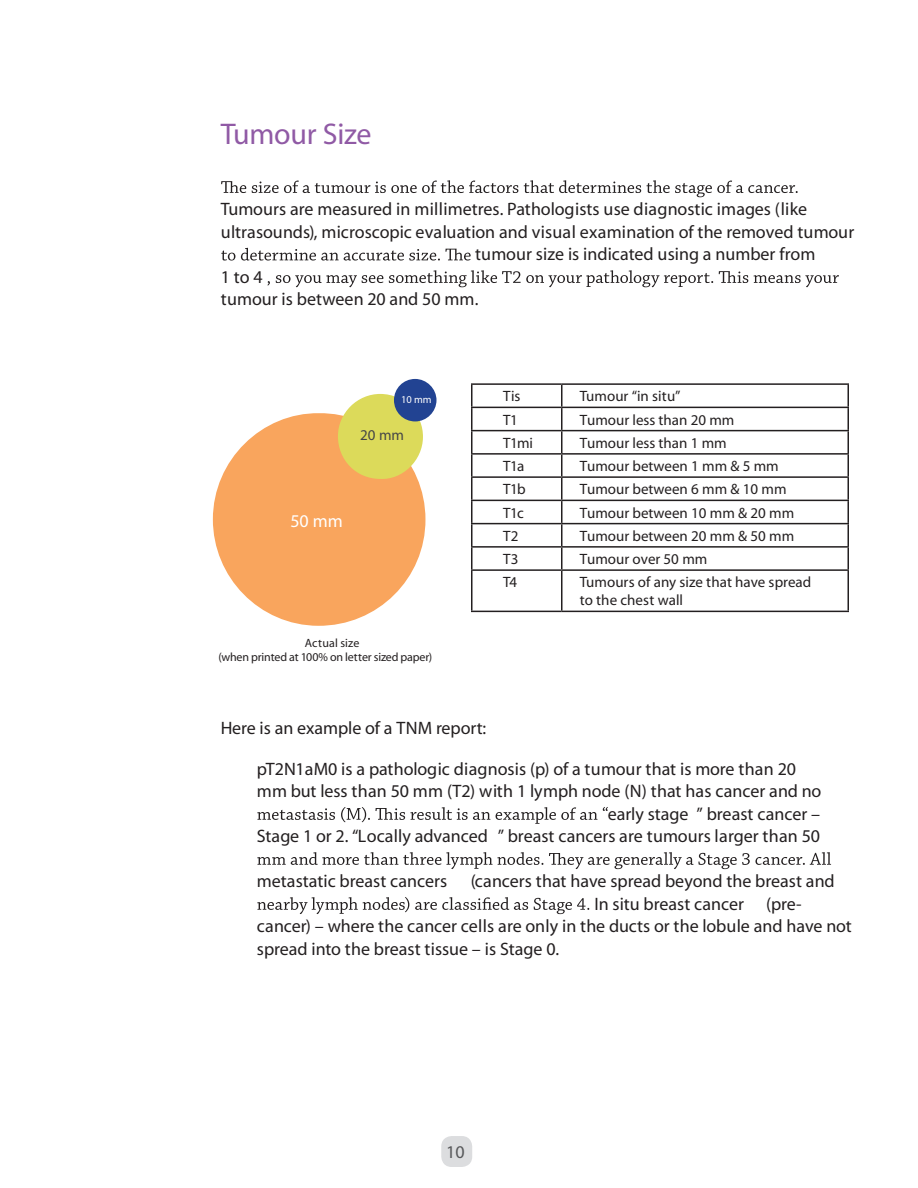
<style>
.page{position:relative;width:918px;height:1188px;background:#fff}
.page>*{position:absolute;margin:0;border:0;box-sizing:border-box;transform-origin:0 0}
.t1{font:30px "Avenir Next Rounded Pro";letter-spacing:-.01em;color:#905aa5}
.t2{font:18px/22.5px "Chaparral Pro";color:#231f20}
.t3{font:700 18px "Chaparral Pro";color:#231f20}
.t4{font:italic 18px "Chaparral Pro";color:#231f20}
.t5{font:18px "Avenir Next Rounded Pro Med It";color:#fff}
.t6{font:italic 18px "Avenir Next Rounded Pro";color:#57585a}
.t7{font:15px/18px "Avenir Next Rounded Pro";color:#231f20}
.t8{font:15px "Avenir Next Rounded Pro Med It";color:#454647}
.t9{font:italic 12px/14.4px "Avenir Next Rounded Pro";letter-spacing:-.01em;color:#231f20}
.t10{font:10.5px "Avenir Next Rounded Pro Med It";color:#fff}
.s1{font-weight:700}
.s2{font-weight:400}
</style>
<div class="page">
<div style="left:441px;top:1136px;width:31px;height:31px;background:#dcdddf;border-radius:10px"></div>
<svg style="left:221px;top:180px;width:577px;height:17px"></svg>
<svg style="left:221px;top:248px;width:250px;height:13px"></svg>
<svg style="left:267px;top:270px;width:572px;height:17px"></svg>
<hr style="left:471px;top:383px;width:91px;height:2px;background:#231f20">
<hr style="left:562px;top:383px;width:287px;height:2px;background:#231f20">
<hr style="left:471px;top:407px;width:91px;height:1px;background:#231f20">
<hr style="left:562px;top:407px;width:287px;height:1px;background:#231f20">
<hr style="left:471px;top:430px;width:91px;height:1px;background:#231f20">
<hr style="left:562px;top:430px;width:287px;height:1px;background:#231f20">
<hr style="left:471px;top:453px;width:91px;height:2px;background:#231f20">
<hr style="left:562px;top:453px;width:287px;height:2px;background:#231f20">
<hr style="left:471px;top:476px;width:91px;height:2px;background:#231f20">
<hr style="left:562px;top:476px;width:287px;height:2px;background:#231f20">
<hr style="left:471px;top:500px;width:91px;height:1px;background:#231f20">
<hr style="left:562px;top:500px;width:287px;height:1px;background:#231f20">
<hr style="left:471px;top:523px;width:91px;height:1px;background:#231f20">
<hr style="left:562px;top:523px;width:287px;height:1px;background:#231f20">
<hr style="left:471px;top:546px;width:91px;height:2px;background:#231f20">
<svg style="left:471px;top:385px;width:1px;height:184px"></svg>
<hr style="left:562px;top:546px;width:287px;height:2px;background:#231f20">
<svg style="left:561px;top:385px;width:1px;height:184px"></svg>
<svg style="left:848px;top:385px;width:1px;height:184px"></svg>
<hr style="left:471px;top:569px;width:91px;height:2px;background:#231f20">
<hr style="left:471px;top:571px;width:1px;height:40px;background:#231f20">
<hr style="left:562px;top:569px;width:287px;height:2px;background:#231f20">
<hr style="left:561px;top:571px;width:1px;height:40px;background:#231f20">
<hr style="left:848px;top:571px;width:1px;height:40px;background:#231f20">
<hr style="left:471px;top:611px;width:91px;height:1px;background:#231f20">
<hr style="left:562px;top:611px;width:287px;height:1px;background:#231f20">
<svg style="left:213px;top:413px;width:213px;height:213px;fill:#f9a55d"></svg>
<svg style="left:338px;top:394px;width:85px;height:86px;background:#e1d769"></svg>
<div style="left:394px;top:379px;width:43px;height:42px;background:#224392;border-radius:50%"></div>
<svg style="left:257px;top:807px;width:351px;height:17px"></svg>
<svg style="left:257px;top:852px;width:574px;height:17px"></svg>
<svg style="left:257px;top:897px;width:332px;height:17px"></svg>
<h1 class="t1" style="left:221px;top:119px;width:152px">Tumour Size</h1>
<p class="t2" style="left:221px;top:199px;width:635px">Tumours are measured in millimetres. Pathologists use diagnostic images (like ultrasounds), microscopic evaluation and visual examination of the removed tumour</p>
<p class="t3" style="left:475px;top:245px;width:342px">tumour size is indicated using a number from</p>
<p class="t3" style="left:221px;top:268px;width:43px">1 to 4</p>
<p class="t2" style="left:221px;top:289px;width:259px">tumour is between 20 and 50 mm.</p>
<p class="t10" style="left:401px;top:394px;width:32px">10 mm</p>
<p class="t8" style="left:360px;top:427px;width:45px">20 mm</p>
<p class="t5" style="left:290px;top:512px;width:54px">50 mm</p>
<p class="t9" style="left:219px;top:636px;width:215px;text-indent:86px">Actual size<br>(when printed at 100% on letter sized paper)</p>
<p class="t7" style="left:503px;top:388px;width:19px">Tis</p>
<p class="t7" style="left:580px;top:388px;width:102px">Tumour “in situ”</p>
<p class="t7" style="left:503px;top:411px;width:16px">T1</p>
<p class="t7" style="left:580px;top:411px;width:156px">Tumour less than 20 mm</p>
<p class="t7" style="left:503px;top:435px;width:31px">T1mi</p>
<p class="t7" style="left:580px;top:435px;width:149px">Tumour less than 1 mm</p>
<p class="t7" style="left:503px;top:458px;width:23px">T1a</p>
<p class="t7" style="left:580px;top:458px;width:201px">Tumour between 1 mm &amp; 5 mm</p>
<p class="t7" style="left:503px;top:481px;width:24px">T1b</p>
<p class="t7" style="left:580px;top:481px;width:208px">Tumour between 6 mm &amp; 10 mm</p>
<p class="t7" style="left:503px;top:504px;width:22px">T1c</p>
<p class="t7" style="left:580px;top:504px;width:216px">Tumour between 10 mm &amp; 20 mm</p>
<p class="t7" style="left:503px;top:528px;width:17px">T2</p>
<p class="t7" style="left:580px;top:528px;width:216px">Tumour between 20 mm &amp; 50 mm</p>
<p class="t7" style="left:503px;top:551px;width:17px">T3</p>
<p class="t7" style="left:580px;top:551px;width:129px">Tumour over 50 mm</p>
<p class="t7" style="left:503px;top:574px;width:16px">T4</p>
<p class="t7" style="left:580px;top:574px;width:233px">Tumours of any size that have spread to the chest wall</p>
<p class="t4" style="left:221px;top:719px;width:267px">Here is an example of a TNM report:</p>
<p class="t2" style="left:257px;top:758px;width:541px">pT2N1aM0 is a pathologic diagnosis (p) of a tumour that is more than 20</p>
<p class="t2" style="left:257px;top:781px;width:566px">mm but less than 50 mm (T2) with 1 lymph node (N) that has cancer and no</p>
<p class="t2" style="left:608px;top:803px;width:214px"><span class="s1">early stage</span> ” breast cancer –</p>
<p class="t2" style="left:257px;top:826px;width:565px">Stage 1 or 2. “<span class="s1">Locally advanced</span> ” breast cancers are tumours larger than 50</p>
<p class="t3" style="left:257px;top:872px;width:192px">metastatic breast cancers</p>
<p class="t2" style="left:471px;top:871px;width:365px">(cancers that have spread beyond the breast and</p>
<p class="t3" style="left:594px;top:895px;width:209px">In situ breast cancer <span class="s2">(pre-</span></p>
<p class="t2" style="left:257px;top:916px;width:596px">cancer) – where the cancer cells are only in the ducts or the lobule and have not</p>
<p class="t2" style="left:257px;top:938px;width:304px">spread into the breast tissue – is Stage 0.</p>
<p class="t6" style="left:446px;top:1143px;width:20px">10</p>
</div>
